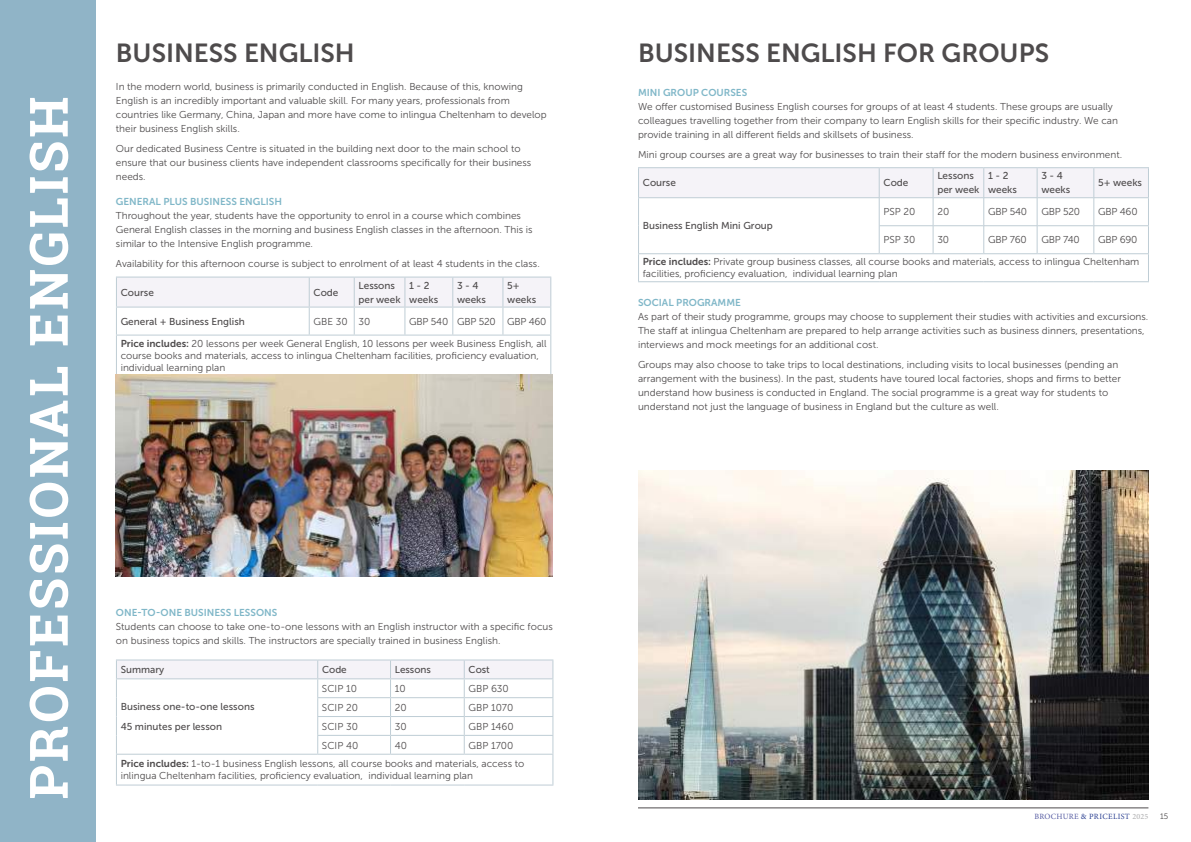
<style>
.page{position:relative;width:1191px;height:842px;background:#fff}
.page>*{position:absolute;margin:0;border:0;box-sizing:border-box;transform-origin:0 0}
.t1{font:700 53px "Roboto Slab";letter-spacing:.055em;color:#fff}
.t2{font:26px "Museo Sans 700";color:#4e4b4c}
.t3{font:10px/14px "Museo Sans 300";color:#4e4b4c}
.t4{font:10px/14px "Museo Sans 500";color:#4e4b4c}
.t5{font:10px "Museo Sans 700";color:#80b7c8}
.t6{font:10px "Museo Sans 300";letter-spacing:-.02em;color:#4e4b4c}
.t7{font:8px "Minion Pro";letter-spacing:.035em;color:#2a3f91}
.t8{font:8px "Museo Sans 300";color:#4e4b4c}
.s1{font-family:"Museo Sans 700"}
.s2{color:#555ba2}
.s3{color:#aaaaac}
</style>
<div class="page">
<hr style="left:638px;top:807px;width:510px;height:1px;background:#4e4b4c">
<svg style="left:116px;top:277px;width:435px;height:58px"></svg>
<hr style="left:116px;top:335px;width:193px;height:1px;background:#bfcdd5">
<hr style="left:116px;top:336px;width:1px;height:39px;background:#bfcdd5">
<hr style="left:309px;top:335px;width:45px;height:1px;background:#bfcdd5">
<hr style="left:354px;top:335px;width:51px;height:1px;background:#bfcdd5">
<hr style="left:405px;top:335px;width:48px;height:1px;background:#bfcdd5">
<hr style="left:453px;top:335px;width:50px;height:1px;background:#bfcdd5">
<hr style="left:503px;top:335px;width:48px;height:1px;background:#bfcdd5">
<hr style="left:550px;top:336px;width:1px;height:39px;background:#bfcdd5">
<hr style="left:116px;top:659px;width:202px;height:1px;background:#bfcdd5">
<hr style="left:318px;top:659px;width:72px;height:1px;background:#bfcdd5">
<hr style="left:390px;top:659px;width:74px;height:1px;background:#bfcdd5">
<hr style="left:464px;top:659px;width:89px;height:1px;background:#bfcdd5">
<svg style="left:116px;top:660px;width:437px;height:124px"></svg>
<hr style="left:116px;top:784px;width:202px;height:1px;background:#bfcdd5">
<hr style="left:318px;top:784px;width:72px;height:1px;background:#bfcdd5">
<hr style="left:390px;top:784px;width:74px;height:1px;background:#bfcdd5">
<hr style="left:464px;top:784px;width:89px;height:1px;background:#bfcdd5">
<div style="left:0;top:0;width:96px;height:842px;background:#90b4c7"></div>
<hr style="left:638px;top:167px;width:241px;height:1px;background:#bfcdd5">
<hr style="left:638px;top:281px;width:241px;height:1px;background:#bfcdd5">
<hr style="left:879px;top:281px;width:54px;height:1px;background:#bfcdd5">
<hr style="left:933px;top:281px;width:50px;height:1px;background:#bfcdd5">
<hr style="left:983px;top:281px;width:54px;height:1px;background:#bfcdd5">
<hr style="left:1037px;top:281px;width:56px;height:1px;background:#bfcdd5">
<hr style="left:1093px;top:281px;width:56px;height:1px;background:#bfcdd5">
<hr style="left:879px;top:167px;width:54px;height:1px;background:#bfcdd5">
<hr style="left:933px;top:167px;width:50px;height:1px;background:#bfcdd5">
<hr style="left:983px;top:167px;width:54px;height:1px;background:#bfcdd5">
<hr style="left:1037px;top:167px;width:56px;height:1px;background:#bfcdd5">
<hr style="left:1093px;top:167px;width:56px;height:1px;background:#bfcdd5">
<svg style="left:638px;top:168px;width:511px;height:113px"></svg>
<img style="left:638px;top:471px;width:510px;height:328px">
<img style="left:116px;top:374px;width:437px;height:203px">
<h1 class="t1" style="left:12px;top:799px;width:704px;rotate:-90deg">PROFESSIONAL ENGLISH</h1>
<h2 class="t2" style="left:116px;top:39px;width:240px">BUSINESS ENGLISH</h2>
<p class="t3" style="left:116px;top:80px;width:432px">In the modern world, business is primarily conducted in English. Because of this, knowing English is an incredibly important and valuable skill. For many years, professionals from countries like Germany, China, Japan and more have come to inlingua Cheltenham to develop their business English skills.</p>
<p class="t3" style="left:116px;top:141px;width:417px">Our dedicated Business Centre is situated in the building next door to the main school to ensure that our business clients have independent classrooms specifically for their business needs.</p>
<p class="t5" style="left:116px;top:196px;width:168px">GENERAL PLUS BUSINESS ENGLISH</p>
<p class="t3" style="left:116px;top:209px;width:418px">Throughout the year, students have the opportunity to enrol in a course which combines<br>General English classes in the morning and business English classes in the afternoon. This is similar to the Intensive English programme.</p>
<p class="t3" style="left:116px;top:257px;width:425px">Availability for this afternoon course is subject to enrolment of at least 4 students in the class.</p>
<p class="t4" style="left:121px;top:285px;width:35px">Course</p>
<p class="t4" style="left:313px;top:285px;width:27px">Code</p>
<p class="t4" style="left:358px;top:278px;width:44px">Lessons per week</p>
<p class="t4" style="left:409px;top:278px;width:30px">1 - 2 weeks</p>
<p class="t4" style="left:457px;top:278px;width:30px">3 - 4 weeks</p>
<p class="t4" style="left:507px;top:278px;width:30px">5+ weeks</p>
<p class="t4" style="left:121px;top:314px;width:126px">General + Business English</p>
<p class="t3" style="left:313px;top:314px;width:58px">GBE 30 30</p>
<p class="t6" style="left:409px;top:316px;width:139px">GBP 540 GBP 520 GBP 460</p>
<p class="t3" style="left:121px;top:337px;width:427px;line-height:12px"><span class="s1">Price includes:</span> 20 lessons per week General English, 10 lessons per week Business English, all course books and materials, access to inlingua Cheltenham facilities, proficiency evaluation, individual learning plan</p>
<p class="t5" style="left:116px;top:607px;width:163px">ONE-TO-ONE BUSINESS LESSONS</p>
<p class="t3" style="left:116px;top:620px;width:438px">Students can choose to take one-to-one lessons with an English instructor with a specific focus on business topics and skills. The instructors are specially trained in business English.</p>
<p class="t4" style="left:121px;top:663px;width:45px">Summary</p>
<p class="t4" style="left:322px;top:663px;width:26px">Code</p>
<p class="t4" style="left:395px;top:663px;width:38px">Lessons</p>
<p class="t4" style="left:468px;top:663px;width:23px">Cost</p>
<p class="t4" style="left:121px;top:697px;width:135px;line-height:19.7px">Business one-to-one lessons<br>45 minutes per lesson</p>
<p class="t3" style="left:322px;top:682px;width:36px">SCIP 10</p>
<p class="t3" style="left:395px;top:682px;width:12px">10</p>
<p class="t3" style="left:468px;top:682px;width:42px">GBP 630</p>
<p class="t3" style="left:322px;top:700px;width:37px">SCIP 20</p>
<p class="t3" style="left:395px;top:700px;width:13px">20</p>
<p class="t3" style="left:468px;top:700px;width:46px">GBP 1070</p>
<p class="t3" style="left:322px;top:719px;width:37px">SCIP 30</p>
<p class="t3" style="left:395px;top:719px;width:13px">30</p>
<p class="t3" style="left:468px;top:719px;width:47px">GBP 1460</p>
<p class="t3" style="left:322px;top:738px;width:38px">SCIP 40</p>
<p class="t3" style="left:395px;top:738px;width:14px">40</p>
<p class="t3" style="left:121px;top:736px;width:405px;line-height:18.8px;text-indent:348px">GBP 1700<br><span class="s1">Price includes:</span> 1-to-1 business English lessons, all course books and materials, access to</p>
<p class="t3" style="left:121px;top:769px;width:354px">inlingua Cheltenham facilities, proficiency evaluation, individual learning plan</p>
<h2 class="t2" style="left:638px;top:39px;width:412px">BUSINESS ENGLISH FOR GROUPS</h2>
<p class="t5" style="left:638px;top:87px;width:111px">MINI GROUP COURSES</p>
<p class="t3" style="left:638px;top:99px;width:481px">We offer customised Business English courses for groups of at least 4 students. These groups are usually colleagues travelling together from their company to learn English skills for their specific industry. We can provide training in all different fields and skillsets of business.</p>
<p class="t3" style="left:638px;top:147px;width:485px">Mini group courses are a great way for businesses to train their staff for the modern business environment.</p>
<p class="t4" style="left:643px;top:176px;width:35px">Course</p>
<p class="t4" style="left:883px;top:176px;width:27px">Code</p>
<p class="t4" style="left:937px;top:169px;width:44px">Lessons per week</p>
<p class="t4" style="left:988px;top:169px;width:30px">1 - 2 weeks</p>
<p class="t4" style="left:1041px;top:169px;width:30px">3 - 4 weeks</p>
<p class="t4" style="left:1098px;top:176px;width:46px">5+ weeks</p>
<p class="t4" style="left:643px;top:219px;width:132px">Business English Mini Group</p>
<p class="t3" style="left:883px;top:205px;width:33px">PSP 20</p>
<p class="t3" style="left:937px;top:205px;width:13px">20</p>
<p class="t3" style="left:988px;top:205px;width:41px">GBP 540</p>
<p class="t3" style="left:1041px;top:205px;width:40px">GBP 520</p>
<p class="t3" style="left:1098px;top:205px;width:41px">GBP 460</p>
<p class="t3" style="left:883px;top:233px;width:33px">PSP 30</p>
<p class="t3" style="left:937px;top:233px;width:13px">30</p>
<p class="t3" style="left:988px;top:233px;width:40px">GBP 760</p>
<p class="t3" style="left:1041px;top:233px;width:40px">GBP 740</p>
<p class="t3" style="left:1098px;top:233px;width:41px">GBP 690</p>
<p class="t3" style="left:643px;top:256px;width:498px;line-height:12px"><span class="s1">Price includes:</span> Private group business classes, all course books and materials, access to inlingua Cheltenham facilities, proficiency evaluation, individual learning plan</p>
<p class="t5" style="left:638px;top:297px;width:104px">SOCIAL PROGRAMME</p>
<p class="t3" style="left:638px;top:310px;width:512px">As part of their study programme, groups may choose to supplement their studies with activities and excursions.<br>The staff at inlingua Cheltenham are prepared to help arrange activities such as business dinners, presentations, interviews and mock meetings for an additional cost.</p>
<p class="t3" style="left:638px;top:358px;width:484px">Groups may also choose to take trips to local destinations, including visits to local businesses (pending an arrangement with the business). In the past, students have toured local factories, shops and firms to better understand how business is conducted in England. The social programme is a great way for students to understand not just the language of business in England but the culture as well.</p>
<p class="t7" style="left:1034px;top:811px;width:115px"><span class="s2">BROCHURE</span> &amp; PRICELIST <span class="s3">2025</span></p>
<p class="t8" style="left:1160px;top:812px;width:10px">15</p>
</div>
